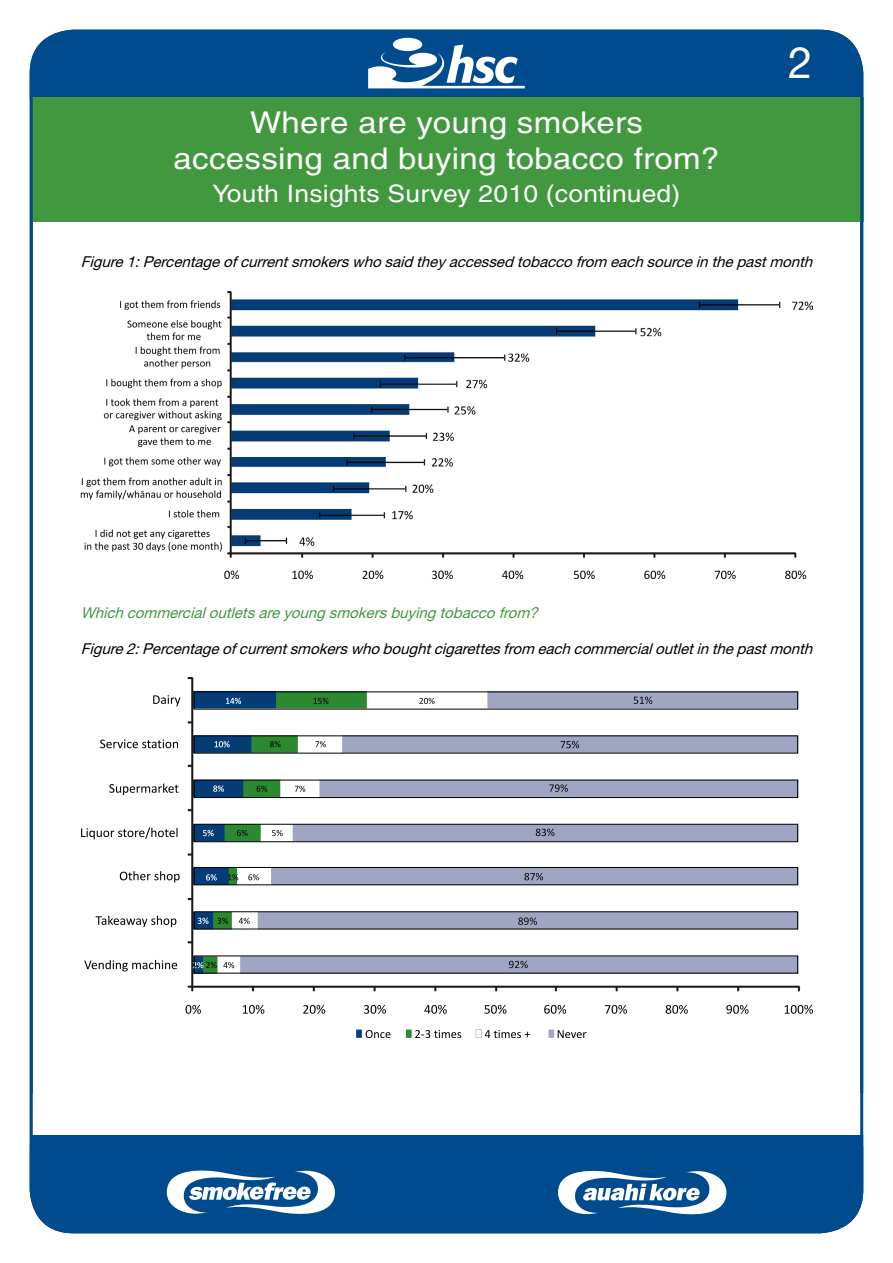
<style>
.page{position:relative;width:893px;height:1263px;background:#fff}
.page>*{position:absolute;margin:0;border:0;box-sizing:border-box;transform-origin:0 0}
.t1{font:43.5px "Helvetica Neue LT Std";color:#fff}
.t2{font:30px/36px "Helvetica";letter-spacing:.01em;color:#fff;text-align:center;scale:1.1 1}
.t3{font:24px "Helvetica";letter-spacing:.01em;color:#fff;scale:1.1 1}
.FSbody{font:italic 15px "Helvetica Neue LT Std";color:#000}
.FSsub{font:italic 15px "Helvetica Neue LT Std";color:#42983e}
</style>
<div class="page">
<div style="left:30px;top:30px;width:833px;height:110px;background:#004b8e;border-radius:43px"></div>
<svg style="left:368px;top:38px;width:157px;height:51px"></svg>
<div style="left:30px;top:98px;width:833px;height:124px;background:#42983e"></div>
<div style="left:30px;top:1106px;width:833px;height:127px;background:#004b8e;border-radius:43px"></div>
<div style="left:30px;top:1094px;width:833px;height:41px;background:#fff"></div>
<svg style="left:558px;top:1170px;width:168px;height:44px"></svg>
<svg style="left:167px;top:1170px;width:168px;height:44px"></svg>
<img style="left:81px;top:678px;width:731px;height:359px">
<img style="left:81px;top:292px;width:731px;height:287px">
<div style="left:194px;top:780px;width:604px;height:18px;border:1px solid #000"></div>
<div style="left:194px;top:824px;width:604px;height:18px;border:1px solid #000"></div>
<div style="left:194px;top:867px;width:604px;height:18px;border:1px solid #000"></div>
<p class="t2" style="left:174px;top:105px;width:498px">Where are young smokers accessing and buying tobacco from?</p>
<p class="t3" style="left:213px;top:180px;width:427px">Youth Insights Survey 2010 (continued)</p>
<p class="t1" style="left:788px;top:36px;width:26px">2</p>
<p class="FSbody" style="left:81px;top:253px;width:738px">Figure1:Percentageofcurrentsmokerswhosaid theyaccessed tobaccofrom eachsourceinthepastmonth</p>
<p class="FSsub" style="left:81px;top:603px;width:463px">Whichcommercialoutletsareyoungsmokersbuyingtobaccofrom?</p>
<p class="FSbody" style="left:81px;top:639px;width:737px">Figure2:Percentageofcurrentsmokerswhoboughtcigarettesfrom eachcommercialoutletinthepastmonth</p>
</div>
